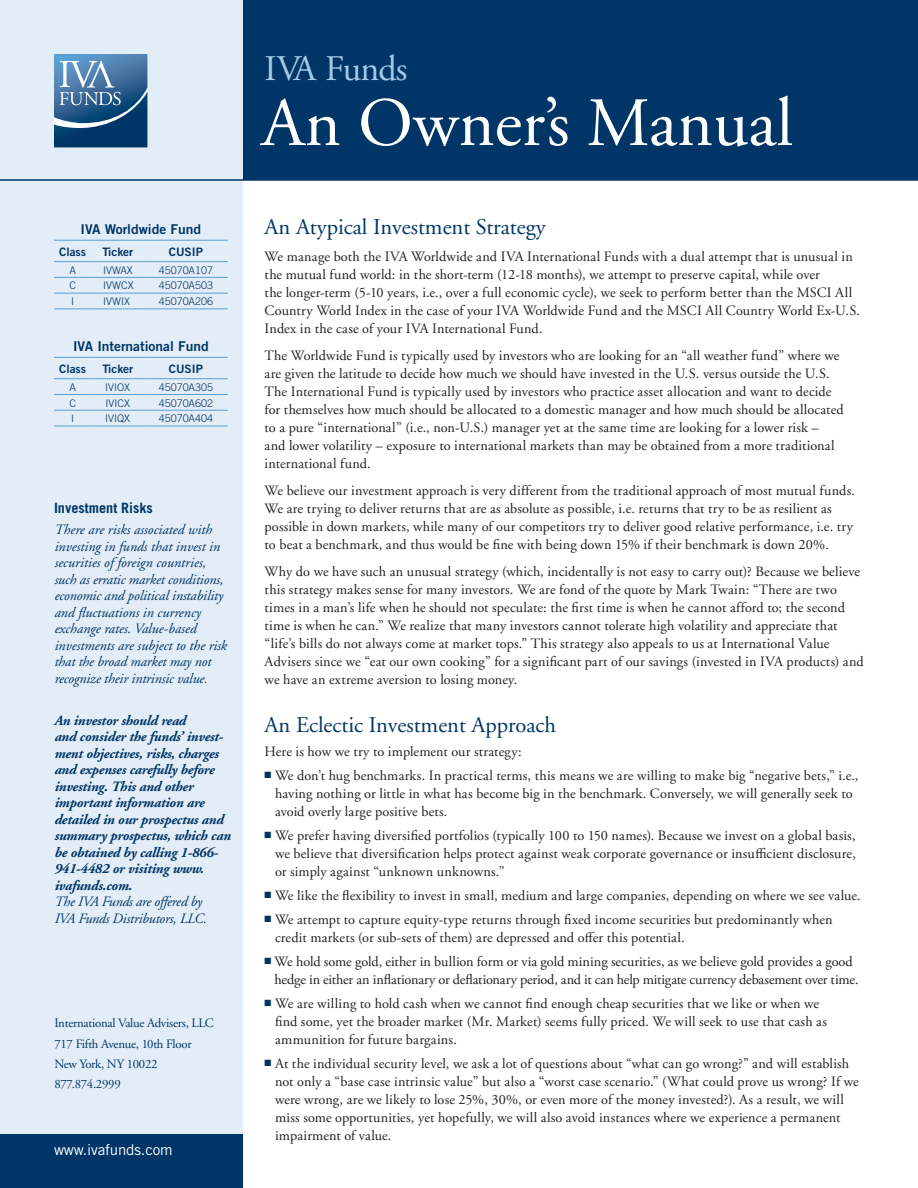
<style>
.page{position:relative;width:918px;height:1188px;background:#fff}
.page>*{position:absolute;margin:0;border:0;box-sizing:border-box;transform-origin:0 0}
.t1{font:69px "Adobe Garamond";color:#fff}
.t2{font:36px "Adobe Garamond";letter-spacing:-.025em;color:#a8c8e7}
.t3{font:22.5px "Adobe Garamond";color:#003667}
.t4{font:15px "Trade Gothic";letter-spacing:-.01em;color:#fff}
.t5{font:14.25px/18px "Adobe Garamond";letter-spacing:.01em;color:#231f20}
.t6{font:14.25px/18px "Adobe Garamond Pro";letter-spacing:.01em;color:#231f20}
.t7{font:italic 14.25px/16.5px "Adobe Garamond";letter-spacing:-.01em;color:#003667}
.t8{font:italic 700 14.25px/16.5px "Adobe Garamond";letter-spacing:-.015em;color:#003667}
.t9{font:14.25px/18px "Adobe Garamond Pro";letter-spacing:-.01em;color:#231f20}
.t10{font:700 14.25px "Trade Gothic";color:#003667}
.t11{font:13.5px "Trade Gothic Bold Two";color:#003667}
.t12{font:12.75px/20.2px "Adobe Garamond";letter-spacing:-.02em;color:#003667}
.t13{font:11.7px "Trade Gothic Bold Two";color:#003667}
.t14{font:300 10.5px "Trade Gothic";color:#003667}
.s1{color:#003667}
</style>
<div class="page">
<div style="left:243px;top:0;width:675px;height:180px;background:#003667"></div>
<div style="left:0;top:0;width:243px;height:1188px;background:#e3edf7"></div>
<svg style="left:54px;top:54px;width:93px;height:93px;background:#406e99"></svg>
<div style="left:0;top:1134px;width:243px;height:54px;background:#003667"></div>
<hr style="left:0;top:179px;width:918px;height:2px;background:#003667">
<hr style="left:54px;top:261px;width:37px;height:1px;background:#56a0d5">
<hr style="left:91px;top:261px;width:53px;height:1px;background:#56a0d5">
<hr style="left:144px;top:261px;width:84px;height:1px;background:#56a0d5">
<hr style="left:54px;top:277px;width:37px;height:1px;background:#56a0d5">
<hr style="left:91px;top:277px;width:53px;height:1px;background:#56a0d5">
<hr style="left:144px;top:277px;width:84px;height:1px;background:#56a0d5">
<hr style="left:54px;top:293px;width:37px;height:1px;background:#56a0d5">
<hr style="left:54px;top:309px;width:37px;height:1px;background:#56a0d5">
<hr style="left:91px;top:293px;width:53px;height:1px;background:#56a0d5">
<hr style="left:91px;top:309px;width:53px;height:1px;background:#56a0d5">
<hr style="left:144px;top:293px;width:84px;height:1px;background:#56a0d5">
<hr style="left:144px;top:309px;width:84px;height:1px;background:#56a0d5">
<hr style="left:54px;top:240px;width:37px;height:1px;background:#56a0d5">
<hr style="left:91px;top:240px;width:53px;height:1px;background:#56a0d5">
<hr style="left:144px;top:240px;width:84px;height:1px;background:#56a0d5">
<hr style="left:54px;top:378px;width:37px;height:1px;background:#56a0d5">
<hr style="left:91px;top:378px;width:53px;height:1px;background:#56a0d5">
<hr style="left:144px;top:378px;width:84px;height:1px;background:#56a0d5">
<hr style="left:54px;top:394px;width:37px;height:1px;background:#56a0d5">
<hr style="left:91px;top:394px;width:53px;height:1px;background:#56a0d5">
<hr style="left:144px;top:394px;width:84px;height:1px;background:#56a0d5">
<hr style="left:54px;top:410px;width:37px;height:1px;background:#56a0d5">
<hr style="left:54px;top:426px;width:37px;height:1px;background:#56a0d5">
<hr style="left:91px;top:410px;width:53px;height:1px;background:#56a0d5">
<hr style="left:91px;top:426px;width:53px;height:1px;background:#56a0d5">
<hr style="left:144px;top:410px;width:84px;height:1px;background:#56a0d5">
<hr style="left:144px;top:426px;width:84px;height:1px;background:#56a0d5">
<hr style="left:54px;top:357px;width:37px;height:1px;background:#56a0d5">
<hr style="left:91px;top:357px;width:53px;height:1px;background:#56a0d5">
<hr style="left:144px;top:357px;width:84px;height:1px;background:#56a0d5">
<p class="t11" style="left:81px;top:221px;width:122px">IVA Worldwide Fund</p>
<p class="t13" style="left:59px;top:244px;width:28px">Class</p>
<p class="t13" style="left:102px;top:244px;width:32px">Ticker</p>
<p class="t13" style="left:169px;top:244px;width:36px">CUSIP</p>
<p class="t14" style="left:69px;top:264px;width:8px">A</p>
<p class="t14" style="left:103px;top:264px;width:31px">IVWAX</p>
<p class="t14" style="left:159px;top:264px;width:56px">45070A107</p>
<p class="t14" style="left:69px;top:279px;width:8px">C</p>
<p class="t14" style="left:103px;top:279px;width:32px">IVWCX</p>
<p class="t14" style="left:159px;top:279px;width:56px">45070A503</p>
<p class="t14" style="left:71px;top:295px;width:4px">I</p>
<p class="t14" style="left:103px;top:295px;width:28px">IVWIX</p>
<p class="t14" style="left:159px;top:295px;width:56px">45070A206</p>
<p class="t11" style="left:73px;top:338px;width:137px">IVA International Fund</p>
<p class="t13" style="left:59px;top:361px;width:28px">Class</p>
<p class="t13" style="left:102px;top:361px;width:32px">Ticker</p>
<p class="t13" style="left:169px;top:361px;width:36px">CUSIP</p>
<p class="t14" style="left:69px;top:381px;width:8px">A</p>
<p class="t14" style="left:105px;top:381px;width:27px">IVIOX</p>
<p class="t14" style="left:159px;top:381px;width:56px">45070A305</p>
<p class="t14" style="left:69px;top:397px;width:8px">C</p>
<p class="t14" style="left:106px;top:397px;width:26px">IVICX</p>
<p class="t14" style="left:159px;top:397px;width:56px">45070A602</p>
<p class="t14" style="left:71px;top:412px;width:4px">I</p>
<p class="t14" style="left:105px;top:412px;width:27px">IVIQX</p>
<p class="t14" style="left:159px;top:412px;width:56px">45070A404</p>
<p class="t10" style="left:54px;top:499px;width:100px">Investment Risks</p>
<p class="t7" style="left:54px;top:522px;width:174px">There are risks associated with investing in funds that invest in securities of foreign countries, such as erratic market conditions, economic and political instability and fluctuations in currency exchange rates. Value-based investments are subject to the risk that the broad market may not recognize their intrinsic value.</p>
<p class="t8" style="left:54px;top:712px;width:178px">An investor should read<br>and consider the funds’ invest&shy;ment objectives, risks, charges and expenses carefully before investing. This and other important information are detailed in our prospectus and summary prospectus, which can be obtained by calling 1-866-<br>941-4482 or visiting www. ivafunds.com.</p>
<p class="t7" style="left:54px;top:894px;width:154px">The IVA Funds are offered by<br>IVA Funds Distributors, LLC.</p>
<p class="t12" style="left:54px;top:1014px;width:161px">International Value Advisers, LLC<br>717 Fifth Avenue, 10th Floor<br>New York, NY 10022<br>877.874.2999</p>
<p class="t4" style="left:54px;top:1140px;width:120px">www.ivafunds.com</p>
<h2 class="t2" style="left:265px;top:50px;width:144px">IVA Funds</h2>
<h1 class="t1" style="left:262px;top:86px;width:533px">An Owner’s Manual</h1>
<h3 class="t3" style="left:265px;top:215px;width:282px">An Atypical Investment Strategy</h3>
<p class="t5" style="left:265px;top:248px;width:597px">We manage both the IVA Worldwide and IVA International Funds with a dual attempt that is unusual in the mutual fund world: in the short-term (12-18 months), we attempt to preserve capital, while over<br>the longer-term (5-10 years, i.e., over a full economic cycle), we seek to perform better than the MSCI All Country World Index in the case of your IVA Worldwide Fund and the MSCI All Country World Ex-U.S.<br>Index in the case of your IVA International Fund.</p>
<p class="t5" style="left:265px;top:347px;width:581px">The Worldwide Fund is typically used by investors who are looking for an “all weather fund” where we are given the latitude to decide how much we should have invested in the U.S. versus outside the U.S.<br>The International Fund is typically used by investors who practice asset allocation and want to decide for themselves how much should be allocated to a domestic manager and how much should be allocated to a pure “international” (i.e., non-U.S.) manager yet at the same time are looking for a lower risk –<br>and lower volatility – exposure to international markets than may be obtained from a more traditional international fund.</p>
<p class="t5" style="left:265px;top:482px;width:592px">We believe our investment approach is very different from the traditional approach of most mutual funds.<br>We are trying to deliver returns that are as absolute as possible, i.e. returns that try to be as resilient as possible in down markets, while many of our competitors try to deliver good relative performance, i.e. try to beat a benchmark, and thus would be fine with being down 15% if their benchmark is down 20%.</p>
<p class="t5" style="left:265px;top:563px;width:601px">Why do we have such an unusual strategy (which, incidentally is not easy to carry out)? Because we believe this strategy makes sense for many investors. We are fond of the quote by Mark Twain: “There are two times in a man’s life when he should not speculate: the first time is when he cannot afford to; the second time is when he can.” We realize that many investors cannot tolerate high volatility and appreciate that “life’s bills do not always come at market tops.” This strategy also appeals to us at International Value Advisers since we “eat our own cooking” for a significant part of our savings (invested in IVA products) and we have an extreme aversion to losing money.</p>
<h3 class="t3" style="left:265px;top:713px;width:293px">An Eclectic Investment Approach</h3>
<p class="t5" style="left:265px;top:743px;width:259px">Here is how we try to implement our strategy:</p>
<p class="t6" style="left:275px;top:767px;width:585px;text-indent:-10px"><span class="s1">■</span> We don’t hug benchmarks. In practical terms, this means we are willing to make big “negative bets,” i.e., having nothing or little in what has become big in the benchmark. Conversely, we will generally seek to avoid overly large positive bets.</p>
<p class="t6" style="left:275px;top:827px;width:582px;text-align:justify;text-indent:-10px"><span class="s1">■</span> We prefer having diversified portfolios (typically 100 to 150 names). Because we invest on a global basis, we believe that diversification helps protect against weak corporate governance or insufficient disclosure, or simply against “unknown unknowns.”</p>
<p class="t6" style="left:265px;top:887px;width:598px"><span class="s1">■</span> We like the flexibility to invest in small, medium and large companies, depending on where we see value.</p>
<p class="t6" style="left:275px;top:911px;width:559px;text-indent:-10px"><span class="s1">■</span> We attempt to capture equity-type returns through fixed income securities but predominantly when credit markets (or sub-sets of them) are depressed and offer this potential.</p>
<p class="t9" style="left:275px;top:953px;width:586px;text-indent:-10px"><span class="s1">■</span> We hold some gold, either in bullion form or via gold mining securities, as we believe gold provides a good hedge in either an inflationary or deflationary period, and it can help mitigate currency debasement over time.</p>
<p class="t6" style="left:275px;top:995px;width:554px;text-indent:-10px"><span class="s1">■</span> We are willing to hold cash when we cannot find enough cheap securities that we like or when we find some, yet the broader market (Mr. Market) seems fully priced. We will seek to use that cash as ammunition for future bargains.</p>
<p class="t6" style="left:275px;top:1055px;width:585px;text-indent:-10px"><span class="s1">■</span> At the individual security level, we ask a lot of questions about “what can go wrong?” and will establish not only a “base case intrinsic value” but also a “worst case scenario.” (What could prove us wrong? If we were wrong, are we likely to lose 25%, 30%, or even more of the money invested?). As a result, we will miss some opportunities, yet hopefully, we will also avoid instances where we experience a permanent impairment of value.</p>
</div>
